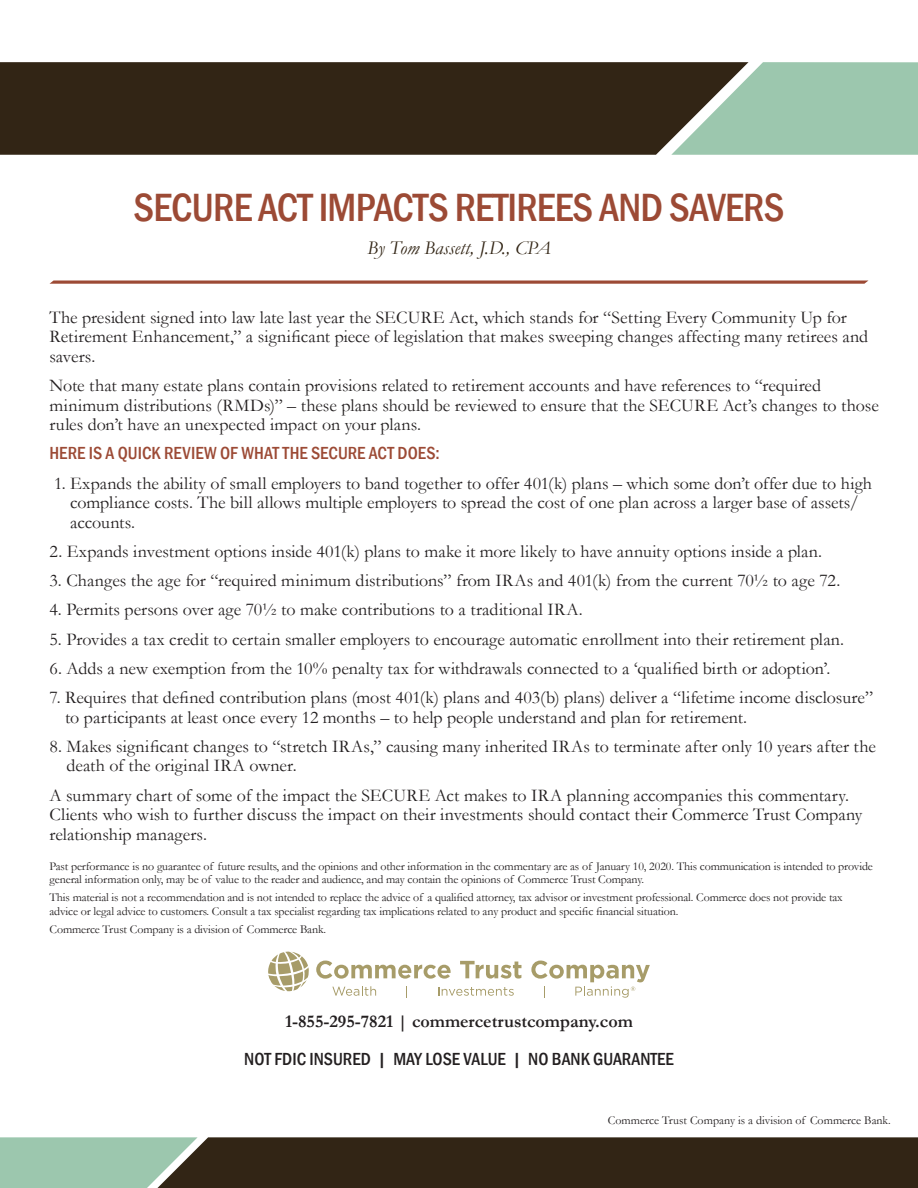
<style>
.page{position:relative;width:918px;height:1188px;background:#fff}
.page>*{position:absolute;margin:0;border:0;box-sizing:border-box;transform-origin:0 0}
.t1{font:500 condensed 40.5px "Franklin Gothic";letter-spacing:-.02em;color:#9c4a35}
.t2{font:italic 19.5px "Garamond";color:#322515}
.Deck{font:18px/19.5px "Garamond";color:#231f20}
.t3{font:500 condensed 18px "Franklin Gothic";color:#231f20}
.Deck-2{font:500 condensed 18px "Franklin Gothic";color:#9c4a35}
.t4{font:700 18px "Garamond";color:#231f20}
.t5{font:12px/13.5px "Garamond";letter-spacing:-.01em;color:#231f20}
</style>
<div class="page">
<div style="left:0;top:62px;width:671px;height:93px;background:#322515"></div>
<svg style="left:671px;top:62px;width:247px;height:93px;background:#94b59e"></svg>
<svg style="left:0;top:1137px;width:918px;height:51px;background:#494735"></svg>
<svg style="left:50px;top:280px;width:819px;height:4px;background:#af6e5d"></svg>
<svg style="left:268px;top:952px;width:41px;height:39px"></svg>
<svg style="left:316px;top:961px;width:135px;height:18px"></svg>
<svg style="left:460px;top:961px;width:61px;height:18px"></svg>
<svg style="left:332px;top:986px;width:44px;height:10px"></svg>
<svg style="left:438px;top:987px;width:76px;height:9px"></svg>
<svg style="left:531px;top:961px;width:119px;height:37px"></svg>
<p class="t1" style="left:134px;top:181px;width:652px">SECURE ACT IMPACTS RETIREES AND SAVERS</p>
<p class="t2" style="left:367px;top:234px;width:185px">By Tom Bassett, J.D., CPA</p>
<p class="Deck" style="left:50px;top:307px;width:820px">The president signed into law late last year the SECURE Act, which stands for “Setting Every Community Up for<br>Retirement Enhancement,” a significant piece of legislation that makes sweeping changes affecting many retirees and savers.</p>
<p class="Deck" style="left:50px;top:375px;width:831px">Note that many estate plans contain provisions related to retirement accounts and have references to “required minimum distributions (RMDs)” – these plans should be reviewed to ensure that the SECURE Act’s changes to those rules don’t have an unexpected impact on your plans.</p>
<p class="Deck-2" style="left:50px;top:441px;width:392px">HERE IS A QUICK REVIEW OF WHAT THE SECURE ACT DOES:</p>
<p class="Deck" style="left:70px;top:473px;width:803px;text-indent:-16px">1. Expands the ability of small employers to band together to offer 401(k) plans – which some don’t offer due to high compliance costs. The bill allows multiple employers to spread the cost of one plan across a larger base of assets/ accounts.</p>
<p class="Deck" style="left:50px;top:541px;width:774px">2. Expands investment options inside 401(k) plans to make it more likely to have annuity options inside a plan.</p>
<p class="Deck" style="left:50px;top:570px;width:792px">3. Changes the age for “required minimum distributions” from IRAs and 401(k) from the current 70½ to age 72.</p>
<p class="Deck" style="left:50px;top:599px;width:535px">4. Permits persons over age 70½ to make contributions to a traditional IRA.</p>
<p class="Deck" style="left:50px;top:629px;width:796px">5. Provides a tax credit to certain smaller employers to encourage automatic enrollment into their retirement plan.</p>
<p class="Deck" style="left:50px;top:658px;width:782px">6. Adds a new exemption from the 10% penalty tax for withdrawals connected to a ‘qualified birth or adoption’.</p>
<p class="Deck" style="left:65px;top:687px;width:809px;text-indent:-16px">7. Requires that defined contribution plans (most 401(k) plans and 403(b) plans) deliver a “lifetime income disclosure” to participants at least once every 12 months – to help people understand and plan for retirement.</p>
<p class="Deck" style="left:67px;top:736px;width:811px;text-indent:-17px">8. Makes significant changes to “stretch IRAs,” causing many inherited IRAs to terminate after only 10 years after the death of the original IRA owner.</p>
<p class="Deck" style="left:50px;top:785px;width:814px">A summary chart of some of the impact the SECURE Act makes to IRA planning accompanies this commentary.<br>Clients who wish to further discuss the impact on their investments should contact their Commerce Trust Company relationship managers.</p>
<p class="t5" style="left:50px;top:859px;width:825px">Past performance is no guarantee of future results, and the opinions and other information in the commentary are as of January 10, 2020. This communication is intended to provide general information only, may be of value to the reader and audience, and may contain the opinions of Commerce Trust Company.</p>
<p class="t5" style="left:50px;top:890px;width:795px">This material is not a recommendation and is not intended to replace the advice of a qualified attorney, tax advisor or investment professional. Commerce does not provide tax advice or legal advice to customers. Consult a tax specialist regarding tax implications related to any product and specific financial situation.</p>
<p class="t5" style="left:50px;top:922px;width:278px">Commerce Trust Company is a division of Commerce Bank.</p>
<p class="t4" style="left:285px;top:1009px;width:349px">1-855-295-7821 | commercetrustcompany.com</p>
<p class="t3" style="left:244px;top:1047px;width:431px">NOT FDIC INSURED | MAY LOSE VALUE | NO BANK GUARANTEE</p>
<p class="t5" style="left:608px;top:1113px;width:285px">Commerce Trust Company is a division of Commerce Bank.</p>
</div>
